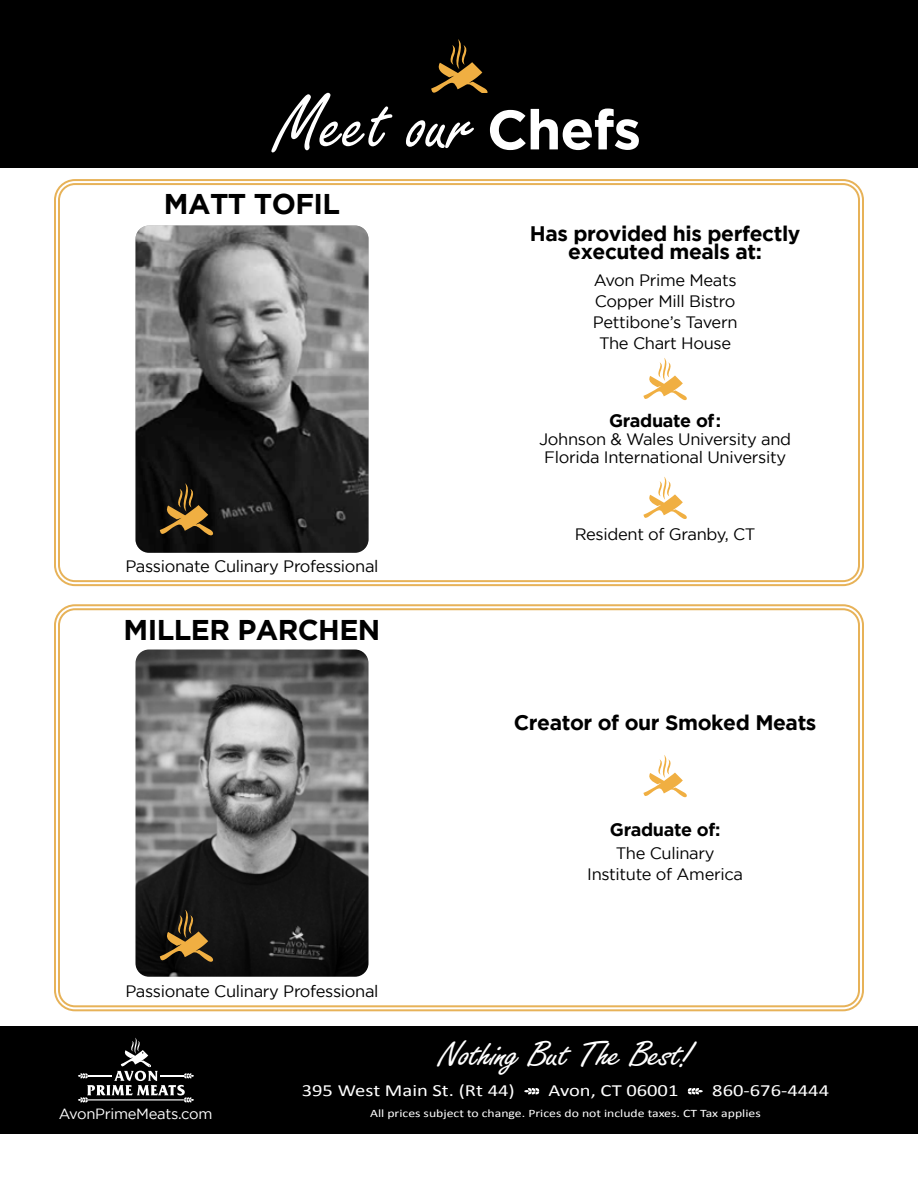
<style>
.page{position:relative;width:918px;height:1188px;background:#fff}
.page>*{position:absolute;margin:0;border:0;box-sizing:border-box;transform-origin:0 0}
.t1{font:82.5px "Freestyle Script";color:#fff}
.t2{font:37.5px "Freestyle Script";letter-spacing:-.03em;color:#fff;scale:1.21 1}
.t3{font:700 28.5px "Gotham";letter-spacing:-.02em;color:#000}
.t4{font:700 21px/18px "Gotham";letter-spacing:-.02em;color:#000;text-align:center}
.t5{font:700 18px "Gotham";letter-spacing:-.02em;color:#000}
.t6{font:17.1px "Calibri";color:#fff;scale:1.21 1}
.t7{font:16.5px/21px "Gotham";letter-spacing:-.02em;color:#000;text-align:center}
.t8{font:14.85px "Gotham";letter-spacing:-.02em;color:#fff}
.t9{font:11.4px "Calibri";color:#fff;scale:1.21 1}
.s1{font-family:"Gotham";font-weight:700;font-size:55.5px}
</style>
<div class="page">
<div style="left:0;top:0;width:918px;height:168px;background:#000"></div>
<svg style="left:431px;top:39px;width:57px;height:54px"></svg>
<img style="left:136px;top:226px;width:233px;height:327px">
<svg style="left:644px;top:358px;width:43px;height:43px"></svg>
<svg style="left:644px;top:477px;width:43px;height:42px"></svg>
<div style="left:0;top:1026px;width:918px;height:108px;background:#000"></div>
<svg style="left:524px;top:1088px;width:15px;height:7px"></svg>
<svg style="left:688px;top:1088px;width:15px;height:7px"></svg>
<svg style="left:78px;top:1038px;width:116px;height:65px"></svg>
<div style="left:54px;top:179px;width:810px;height:407px;border:2px solid #e7b258;border-radius:20px"></div>
<div style="left:58px;top:183px;width:802px;height:399px;border:2px solid #e7b258;border-radius:16px"></div>
<img style="left:135px;top:650px;width:234px;height:327px">
<svg style="left:160px;top:472px;width:55px;height:65px;background:#3d2f18"></svg>
<svg style="left:160px;top:910px;width:55px;height:54px;background:#4a391d"></svg>
<svg style="left:644px;top:755px;width:43px;height:43px"></svg>
<div style="left:54px;top:604px;width:810px;height:407px;border:2px solid #e7b258;border-radius:20px"></div>
<div style="left:58px;top:608px;width:802px;height:399px;border:2px solid #e7b258;border-radius:16px"></div>
<h1 class="t1" style="left:276px;top:79px;width:367px">Meet our <span class="s1">Chefs</span></h1>
<h3 class="t3" style="left:164px;top:188px;width:178px">MATT TOFIL</h3>
<p class="t7" style="left:125px;top:555px;width:255px">Passionate Culinary Professional</p>
<h3 class="t3" style="left:124px;top:613px;width:258px">MILLER PARCHEN</h3>
<p class="t7" style="left:125px;top:980px;width:255px">Passionate Culinary Professional</p>
<p class="t4" style="left:530px;top:224px;width:272px">Has provided his perfectly executed meals at:</p>
<p class="t7" style="left:593px;top:269px;width:146px">Avon Prime Meats<br>Copper Mill Bistro<br>Pettibone’s Tavern<br>The Chart House</p>
<p class="t5" style="left:609px;top:410px;width:114px">Graduate of:</p>
<p class="t7" style="left:539px;top:429px;width:254px;line-height:18.8px">Johnson &amp; Wales University and<br>Florida International University</p>
<p class="t7" style="left:575px;top:523px;width:183px">Resident of Granby, CT</p>
<p class="t4" style="left:514px;top:713px;width:304px">Creator of our Smoked Meats</p>
<p class="t5" style="left:610px;top:819px;width:112px">Graduate of:</p>
<p class="t7" style="left:587px;top:843px;width:157px">The Culinary<br>Institute of America</p>
<h2 class="t2" style="left:439px;top:1034px;width:211px">Nothing But The Best!</h2>
<p class="t8" style="left:59px;top:1106px;width:155px">AvonPrimeMeats.com</p>
<p class="t6" style="left:302px;top:1078px;width:178px">395 West Main St. (Rt 44)</p>
<p class="t6" style="left:549px;top:1078px;width:109px">Avon, CT 06001</p>
<p class="t6" style="left:712px;top:1078px;width:98px">860-676-4444</p>
<p class="t9" style="left:370px;top:1106px;width:324px">All prices subject to change. Prices do not include taxes. CT Tax applies</p>
</div>
